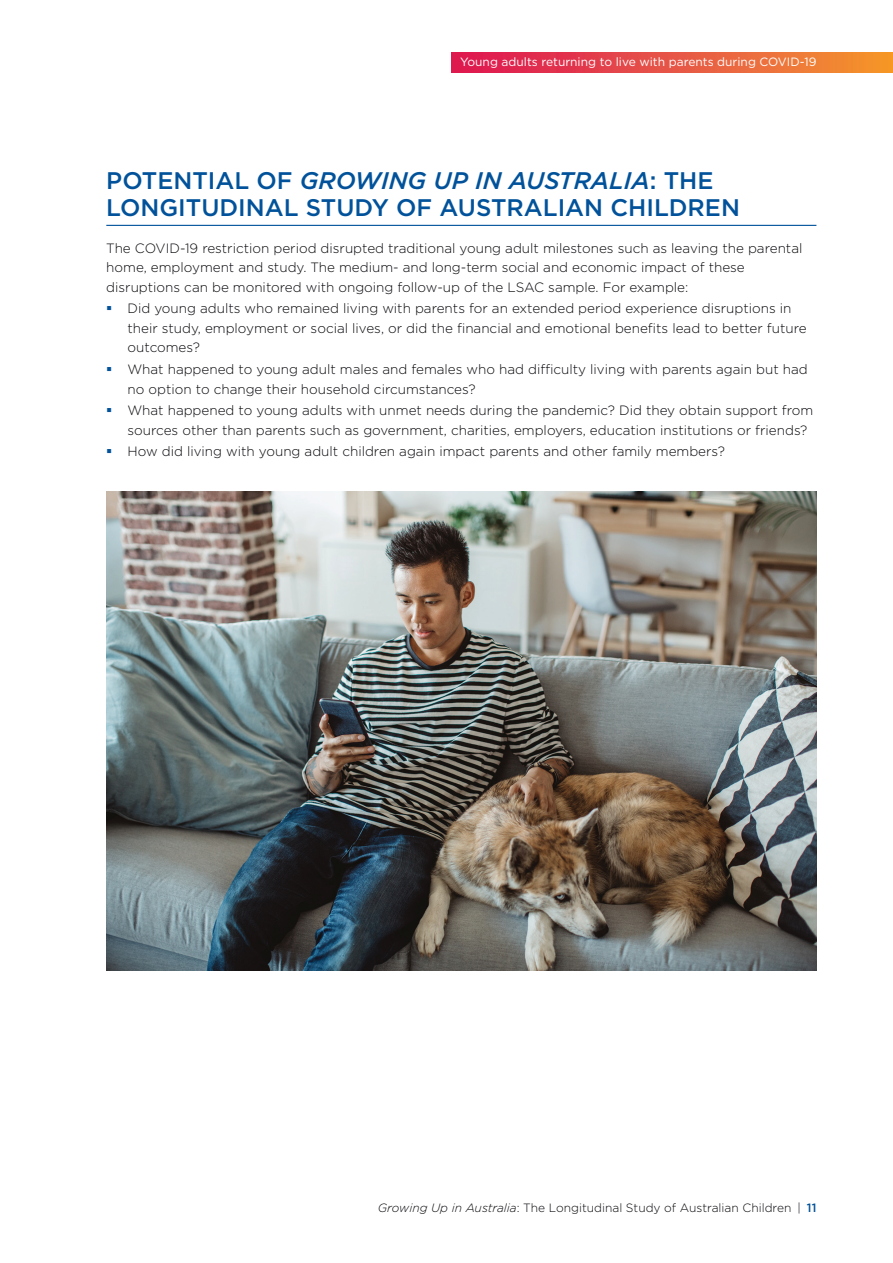
<style>
.page{position:relative;width:893px;height:1263px;background:#fff}
.page>*{position:absolute;margin:0;border:0;box-sizing:border-box;transform-origin:0 0}
.Heading_1{font:500 24px/27px "Gotham";color:#01529a}
.Body_Text_before_bul{font:300 13.5px/19.5px "Gotham";color:#08080d}
.t1{font:300 12px "Gotham";color:#08080d}
.t2{font:12px "Gotham";color:#fff}
.s1{font-style:italic}
.s2{font-weight:500;color:#01529a}
</style>
<div class="page">
<div style="left:452px;top:52px;width:441px;height:21px;background:linear-gradient(to right,#dc1356,#f4972f)"></div>
<hr style="left:106px;top:225px;width:710px;height:1px;background:#01529a">
<img style="left:106px;top:492px;width:710px;height:479px">
<p class="t2" style="left:460px;top:54px;width:358px">Young adults returning to live with parents during COVID-19</p>
<h3 class="Heading_1" style="left:106px;top:167px;width:635px">POTENTIAL OF <span class="s1">GROWING UP IN AUSTRALIA</span>: THE<br>LONGITUDINAL STUDY OF AUSTRALIAN CHILDREN</h3>
<h4 class="Body_Text_before_bul" style="left:106px;top:238px;width:698px">The COVID-19 restriction period disrupted traditional young adult milestones such as leaving the parental home, employment and study. The medium- and long-term social and economic impact of these disruptions can be monitored with ongoing follow-up of the LSAC sample. For example:</h4>
<p class="Body_Text_before_bul" style="left:128px;top:299px;width:681px">Did young adults who remained living with parents for an extended period experience disruptions in their study, employment or social lives, or did the financial and emotional benefits lead to better future outcomes?</p>
<p class="Body_Text_before_bul" style="left:128px;top:359px;width:682px">What happened to young adult males and females who had difficulty living with parents again but had no option to change their household circumstances?</p>
<p class="Body_Text_before_bul" style="left:128px;top:400px;width:687px">What happened to young adults with unmet needs during the pandemic? Did they obtain support from sources other than parents such as government, charities, employers, education institutions or friends?</p>
<p class="Body_Text_before_bul" style="left:128px;top:441px;width:599px">How did living with young adult children again impact parents and other family members?</p>
<p class="t1" style="left:378px;top:1200px;width:440px"><span class="s1">Growing Up in Australia</span>: The Longitudinal Study of Australian Children | <span class="s2">11</span></p>
</div>
